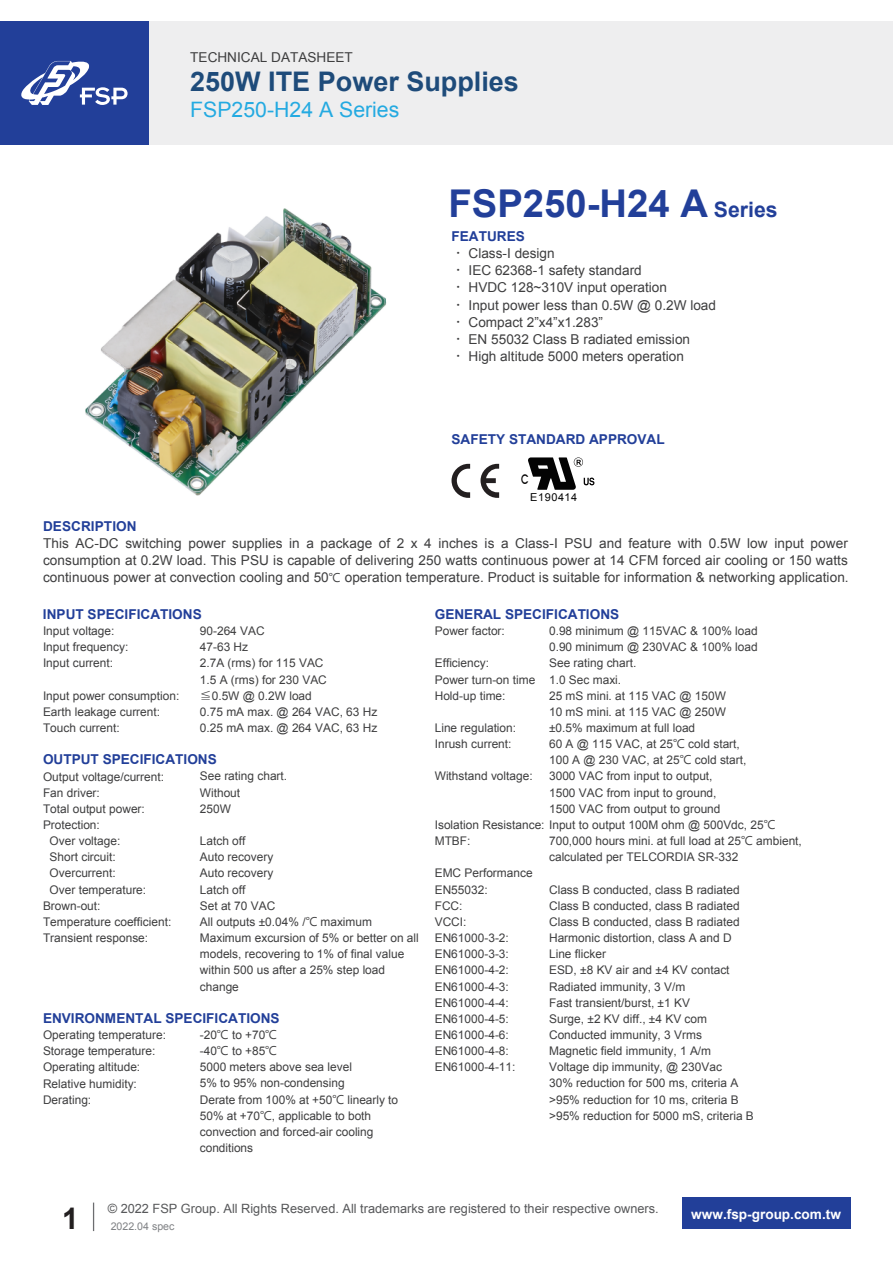
<style>
.page{position:relative;width:893px;height:1263px;background:#fff}
.page>*{position:absolute;margin:0;border:0;box-sizing:border-box;transform-origin:0 0}
.t1{font:700 38.25px "Arial";color:#223f99}
.t2{font:700 29.7px "Arial";color:#231f20}
.t3{font:700 27px "Arial";color:#1e4b7a}
.t4{font:21.3px "Arial";color:#24aae1}
.t5{font:13.65px/17px "Arial";color:#3e3e3f}
.t6{font:700 13.65px "Arial";color:#223f99}
.t7{font:700 13.65px "Arial";color:#fff}
.t8{font:500 13.2px "Avant Garde IT Cby BT";color:#040303;scale:.75 1}
.t9{font:12.75px "Arial";color:#57585a}
.t10{font:11.85px/16.2px "Arial";color:#3e3e3f}
.t11{font:10.95px "Arial";letter-spacing:.05em;color:#030303}
.t12{font:10.65px "Arial";color:#808285}
.s1{font-size:21.3px}
.s2{font-weight:700;color:#223f99}
.s3{font-family:"Adobe Ming Std";font-weight:300}
.s4{font-family:"Microsoft Jheng Hei";font-size:11.85px}
.s5{font-family:"Microsoft Jheng Hei"}
</style>
<div class="page">
<img style="left:85px;top:208px;width:302px;height:288px">
<svg style="left:93px;top:1202px;width:1px;height:29px"></svg>
<div style="left:682px;top:1197px;width:168px;height:32px;background:#223f99"></div>
<div style="left:0;top:21px;width:893px;height:124px;background:#eeeeef"></div>
<div style="left:0;top:21px;width:149px;height:124px;background:#223f99"></div>
<svg style="left:21px;top:61px;width:107px;height:44px"></svg>
<svg style="left:452px;top:464px;width:47px;height:34px"></svg>
<svg style="left:528px;top:457px;width:66px;height:33px"></svg>
<p class="t5" style="left:190px;top:48px;width:164px">TECHNICAL DATASHEET</p>
<h3 class="t3" style="left:190px;top:64px;width:330px">250W ITE Power Supplies</h3>
<h3 class="t4" style="left:190px;top:95px;width:211px">FSP250-H24 A Series</h3>
<h1 class="t1" style="left:449px;top:178px;width:331px">FSP250-H24 A <span class="s1">Series</span></h1>
<p class="t5" style="left:452px;top:228px;width:266px"><span class="s2">FEATURES<br></span><span class="s3">‧</span> Class-I design<br><span class="s3">‧</span> IEC 62368-1 safety standard<br><span class="s3">‧</span> HVDC 128~310V input operation<br><span class="s3">‧</span> Input power less than 0.5W @ 0.2W load <span class="s3">‧</span> Compact 2”x4”x1.283”<br><span class="s3">‧</span> EN 55032 Class B radiated emission<br><span class="s3">‧</span> High altitude 5000 meters operation</p>
<p class="t6" style="left:452px;top:430px;width:215px">SAFETY STANDARD APPROVAL</p>
<p class="t8" style="left:521px;top:471px;width:12px">C</p>
<p class="t11" style="left:530px;top:490px;width:48px">E190414</p>
<p class="t6" style="left:43px;top:518px;width:95px">DESCRIPTION</p>
<p class="t5" style="left:43px;top:535px;width:807px;text-align:justify">This AC-DC switching power supplies in a package of 2 x 4 inches is a Class-I PSU and feature with 0.5W low input power consumption at 0.2W load. This PSU is capable of delivering 250 watts continuous power at 14 CFM forced air cooling or 150 watts continuous power at convection cooling and 50<span class="s4">℃</span> operation temperature. Product is suitable for information &amp; networking application.</p>
<p class="t6" style="left:43px;top:605px;width:160px">INPUT SPECIFICATIONS</p>
<p class="t10" style="left:43px;top:623px;width:87px">Input voltage:<br>Input frequency:<br>Input current:</p>
<p class="t10" style="left:43px;top:687px;width:138px">Input power consumption:<br>Earth leakage current:<br>Touch current:</p>
<p class="t6" style="left:43px;top:750px;width:175px">OUTPUT SPECIFICATIONS</p>
<p class="t10" style="left:43px;top:768px;width:123px">Output voltage/current:</p>
<p class="t10" style="left:43px;top:784px;width:58px">Fan driver:</p>
<p class="t10" style="left:43px;top:801px;width:103px">Total output power:</p>
<p class="t10" style="left:43px;top:817px;width:58px">Protection:</p>
<p class="t10" style="left:50px;top:833px;width:72px">Over voltage:</p>
<p class="t10" style="left:50px;top:849px;width:68px">Short circuit:</p>
<p class="t10" style="left:50px;top:865px;width:68px">Overcurrent:</p>
<p class="t10" style="left:50px;top:881px;width:98px">Over temperature:</p>
<p class="t10" style="left:43px;top:898px;width:59px">Brown-out:</p>
<p class="t10" style="left:43px;top:914px;width:130px">Temperature coefficient:</p>
<p class="t10" style="left:43px;top:930px;width:107px">Transient response:</p>
<p class="t6" style="left:435px;top:605px;width:186px">GENERAL SPECIFICATIONS</p>
<p class="t10" style="left:435px;top:623px;width:72px">Power factor:</p>
<p class="t10" style="left:435px;top:655px;width:102px">Efficiency:<br>Power turn-on time<br>Hold-up time:</p>
<p class="t10" style="left:435px;top:720px;width:83px">Line regulation:<br>Inrush current:</p>
<p class="t10" style="left:435px;top:768px;width:99px">Withstand voltage:</p>
<p class="t10" style="left:435px;top:817px;width:342px">Isolation Resistance: Input to output 100M ohm @ 500Vdc, 25<span class="s5">℃<br></span>MTBF:</p>
<p class="t10" style="left:435px;top:865px;width:99px">EMC Performance<br>EN55032:<br>FCC:<br>VCCI:<br>EN61000-3-2:<br>EN61000-3-3:<br>EN61000-4-2:<br>EN61000-4-3:<br>EN61000-4-4:<br>EN61000-4-5:<br>EN61000-4-6:<br>EN61000-4-8:<br>EN61000-4-11:</p>
<p class="t10" style="left:549px;top:623px;width:210px">0.98 minimum @ 115VAC &amp; 100% load<br>0.90 minimum @ 230VAC &amp; 100% load<br>See rating chart.<br>1.0 Sec maxi.<br>25 mS mini. at 115 VAC @ 150W<br>10 mS mini. at 115 VAC @ 250W ±0.5% maximum at full load<br>60 A @ 115 VAC, at 25<span class="s5">℃</span> cold start,<br>100 A @ 230 VAC, at 25<span class="s5">℃</span> cold start,<br>3000 VAC from input to output,<br>1500 VAC from input to ground,<br>1500 VAC from output to ground</p>
<p class="t10" style="left:549px;top:833px;width:254px">700,000 hours mini. at full load at 25<span class="s5">℃</span> ambient, calculated per TELCORDIA SR-332</p>
<p class="t10" style="left:549px;top:881px;width:206px">Class B conducted, class B radiated<br>Class B conducted, class B radiated<br>Class B conducted, class B radiated<br>Harmonic distortion, class A and D<br>Line flicker<br>ESD, ±8 KV air and ±4 KV contact<br>Radiated immunity, 3 V/m<br>Fast transient/burst, ±1 KV<br>Surge, ±2 KV diff., ±4 KV com<br>Conducted immunity, 3 Vrms<br>Magnetic field immunity, 1 A/m<br>Voltage dip immunity, @ 230Vac<br>30% reduction for 500 ms, criteria A &gt;95% reduction for 10 ms, criteria B &gt;95% reduction for 5000 mS, criteria B</p>
<p class="t10" style="left:200px;top:623px;width:179px">90-264 VAC<br>47-63 Hz<br>2.7A (rms) for 115 VAC<br>1.5 A (rms) for 230 VAC<br><span class="s3">≦</span>0.5W @ 0.2W load<br>0.75 mA max. @ 264 VAC, 63 Hz<br>0.25 mA max. @ 264 VAC, 63 Hz</p>
<p class="t10" style="left:200px;top:768px;width:89px">See rating chart.<br>Without<br>250W</p>
<p class="t10" style="left:200px;top:833px;width:221px">Latch off<br>Auto recovery<br>Auto recovery<br>Latch off<br>Set at 70 VAC<br>All outputs ±0.04% /<span class="s5">℃</span> maximum<br>Maximum excursion of 5% or better on all models, recovering to 1% of final value within 500 us after a 25% step load change</p>
<p class="t10" style="left:200px;top:1027px;width:200px">-20<span class="s5">℃</span> to +70<span class="s5">℃<br></span>-40<span class="s5">℃</span> to +85<span class="s5">℃<br></span>5000 meters above sea level<br>5% to 95% non-condensing<br>Derate from 100% at +50<span class="s5">℃</span> linearly to<br>50% at +70<span class="s5">℃</span>, applicable to both convection and forced-air cooling conditions</p>
<p class="t6" style="left:43px;top:1009px;width:238px">ENVIRONMENTAL SPECIFICATIONS</p>
<p class="t10" style="left:43px;top:1027px;width:125px">Operating temperature:<br>Storage temperature:<br>Operating altitude:<br>Relative humidity:<br>Derating:</p>
<p class="t9" style="left:108px;top:1200px;width:553px">© 2022 FSP Group. All Rights Reserved. All trademarks are registered to their respective owners.</p>
<p class="t12" style="left:111px;top:1219px;width:65px">2022.04 spec</p>
<h2 class="t2" style="left:62px;top:1199px;width:18px">1</h2>
<p class="t7" style="left:691px;top:1205px;width:151px">www.fsp-group.com.tw</p>
</div>
